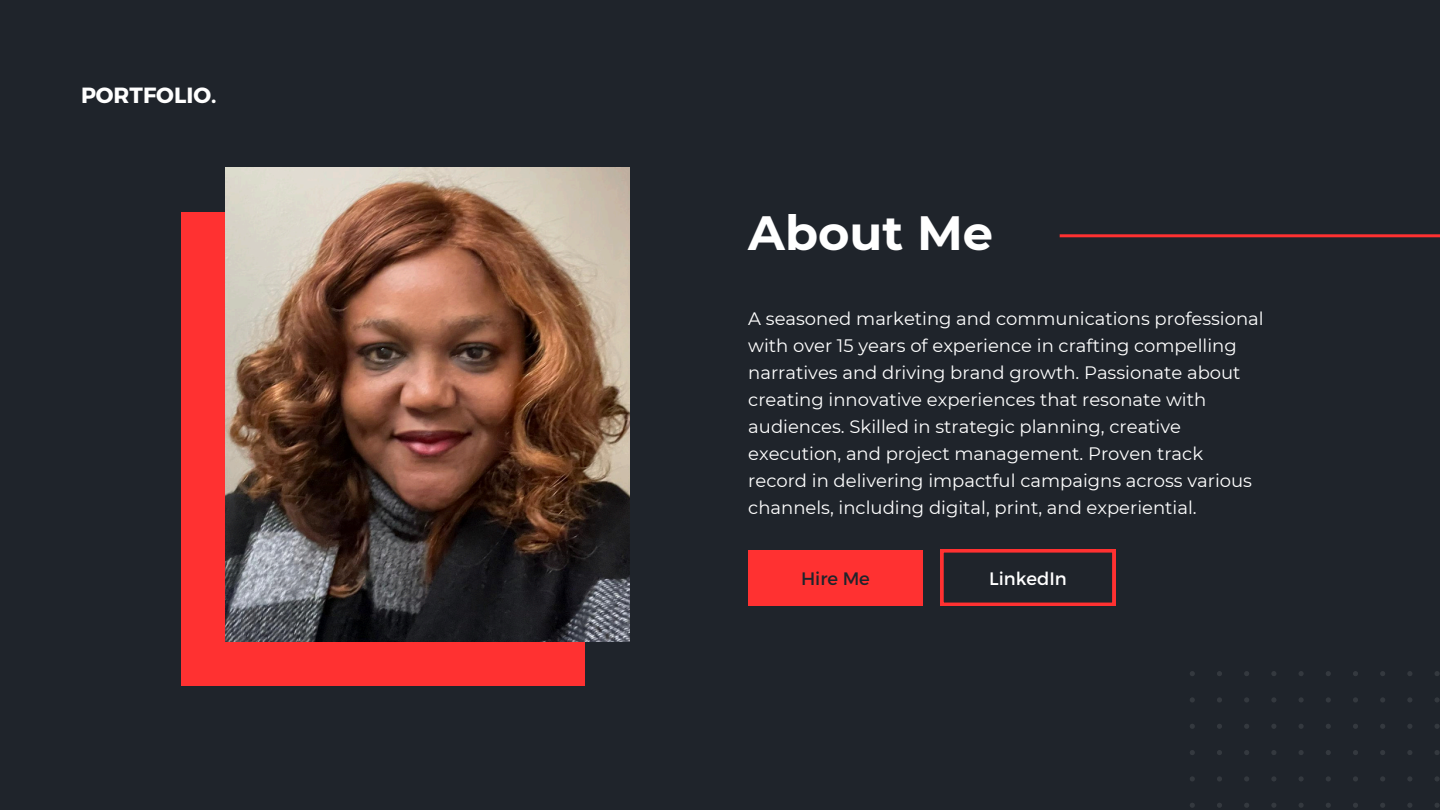
<style>
.page{position:relative;width:1440px;height:810px;background:#1f242b}
.page>*{position:absolute;margin:0;border:0;box-sizing:border-box;transform-origin:0 0}
.t1{font:700 48px "Montserrat";color:#fff}
.t2{font:700 22px "Montserrat";color:#fff}
.t3{font:18px/27px "Montserrat";color:#fff}
.t4{font:18px "Montserrat";color:#1f242b}
</style>
<div class="page">
<div style="left:182px;top:212px;width:403px;height:474px;background:#ff3131"></div>
<img style="left:226px;top:168px;width:403px;height:474px">
<svg style="left:1190px;top:671px;width:250px;height:137px"></svg>
<hr style="left:1060px;top:234px;width:380px;height:3px;background:#ff3131">
<svg style="left:941px;top:550px;width:174px;height:56px"></svg>
<div style="left:748px;top:550px;width:175px;height:56px;background:#ff3131"></div>
<h2 class="t2" style="left:81px;top:81px;width:137px">PORTFOLIO.</h2>
<p class="t1" style="left:748px;top:203px;width:246px">About Me</p>
<p class="t3" style="left:748px;top:305px;width:517px">A seasoned marketing and communications professional with over 15 years of experience in crafting compelling narratives and driving brand growth. Passionate about creating innovative experiences that resonate with audiences. Skilled in strategic planning, creative execution, and project management. Proven track record in delivering impactful campaigns across various channels, including digital, print, and experiential.</p>
<p class="t4" style="left:801px;top:567px;width:70px">Hire Me</p>
<p class="t3" style="left:989px;top:564px;width:79px">LinkedIn</p>
</div>
